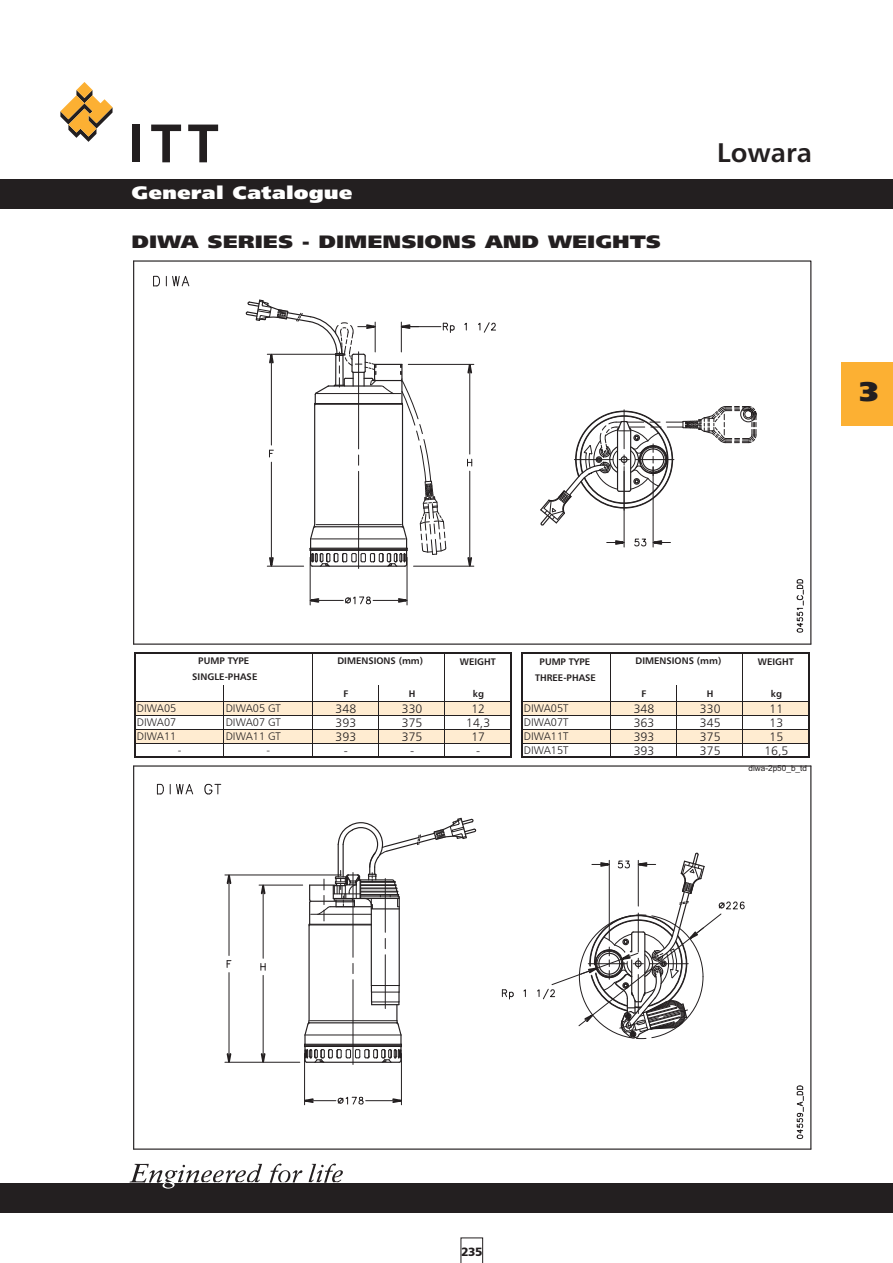
<style>
.page{position:relative;width:893px;height:1263px;background:#fff}
.page>*{position:absolute;margin:0;border:0;box-sizing:border-box;transform-origin:0 0}
.t1{font:27px "Humanist 777 BT Bold B";color:#231f20}
.t2{font:27px "Humanist 777 BT Extra Black B";color:#231f20;scale:1.2 1}
.t3{font:18px "Humanist 777 BT Extra Black B";color:#231f20;scale:1.2 1}
.t4{font:18px "Humanist 777 BT Extra Black B";color:#fff;scale:1.2 1}
.t5{font:12.3px "Humanist 777 BT Light B";color:#231f20}
.t6{font:12px "Humanist 777 BT Black B";color:#231f20}
.t7{font:10.95px "Humanist 777 BT Light B";color:#231f20}
.t8{font:9.45px "Humanist 777 BT Bold B";color:#231f20}
.t9{font:8.25px "Arial";letter-spacing:.005em;color:#231f20}
</style>
<div class="page">
<div style="left:0;top:179px;width:893px;height:30px;background:#231f20"></div>
<div style="left:0;top:1183px;width:893px;height:29px;background:#231f20"></div>
<svg style="left:60px;top:82px;width:53px;height:60px"></svg>
<div style="left:132px;top:125px;width:8px;height:37px;background:#231f20"></div>
<svg style="left:151px;top:125px;width:30px;height:37px"></svg>
<svg style="left:188px;top:125px;width:30px;height:37px"></svg>
<svg style="left:461px;top:1238px;width:22px;height:25px"></svg>
<svg style="left:270px;top:1163px;width:32px;height:20px"></svg>
<svg style="left:130px;top:1164px;width:132px;height:24px"></svg>
<svg style="left:309px;top:1163px;width:34px;height:20px"></svg>
<div style="left:842px;top:362px;width:51px;height:64px;background:#fcb033"></div>
<svg style="left:133px;top:260px;width:679px;height:385px"></svg>
<hr style="left:134px;top:643px;width:677px;height:2px;background:#231f20">
<div style="left:135px;top:702px;width:376px;height:14px;background:#ffecd1"></div>
<div style="left:522px;top:702px;width:287px;height:14px;background:#ffecd1"></div>
<div style="left:135px;top:729px;width:376px;height:14px;background:#ffecd1"></div>
<div style="left:522px;top:729px;width:287px;height:14px;background:#ffecd1"></div>
<hr style="left:135px;top:653px;width:376px;height:1px;background:#231f20">
<hr style="left:135px;top:701px;width:375px;height:1px;background:#231f20">
<hr style="left:135px;top:715px;width:375px;height:1px;background:#231f20">
<hr style="left:135px;top:729px;width:375px;height:1px;background:#231f20">
<hr style="left:135px;top:743px;width:375px;height:1px;background:#231f20">
<hr style="left:135px;top:757px;width:376px;height:1px;background:#231f20">
<hr style="left:134px;top:653px;width:1px;height:105px;background:#231f20">
<hr style="left:312px;top:654px;width:1px;height:103px;background:#231f20">
<hr style="left:445px;top:654px;width:1px;height:103px;background:#231f20">
<hr style="left:510px;top:654px;width:1px;height:104px;background:#231f20">
<hr style="left:521px;top:653px;width:1px;height:105px;background:#231f20">
<hr style="left:610px;top:654px;width:1px;height:103px;background:#231f20">
<hr style="left:743px;top:654px;width:1px;height:103px;background:#231f20">
<hr style="left:808px;top:654px;width:1px;height:104px;background:#231f20">
<hr style="left:223px;top:685px;width:1px;height:72px;background:#231f20">
<hr style="left:378px;top:685px;width:1px;height:72px;background:#231f20">
<hr style="left:676px;top:685px;width:1px;height:72px;background:#231f20">
<hr style="left:522px;top:653px;width:287px;height:1px;background:#231f20">
<hr style="left:522px;top:701px;width:286px;height:1px;background:#231f20">
<hr style="left:522px;top:715px;width:286px;height:1px;background:#231f20">
<hr style="left:522px;top:729px;width:286px;height:1px;background:#231f20">
<hr style="left:522px;top:743px;width:286px;height:1px;background:#231f20">
<hr style="left:522px;top:757px;width:287px;height:1px;background:#231f20">
<svg style="left:156px;top:783px;width:38px;height:12px"></svg>
<svg style="left:204px;top:783px;width:17px;height:12px"></svg>
<svg style="left:796px;top:1085px;width:8px;height:54px"></svg>
<svg style="left:337px;top:1096px;width:27px;height:9px"></svg>
<svg style="left:502px;top:989px;width:12px;height:10px"></svg>
<svg style="left:523px;top:989px;width:3px;height:8px"></svg>
<svg style="left:227px;top:960px;width:4px;height:7px"></svg>
<svg style="left:260px;top:963px;width:6px;height:7px"></svg>
<hr style="left:810px;top:766px;width:1px;height:383px;background:#231f20">
<hr style="left:133px;top:766px;width:1px;height:383px;background:#231f20">
<hr style="left:134px;top:765px;width:677px;height:2px;background:#231f20">
<hr style="left:134px;top:1148px;width:677px;height:2px;background:#231f20">
<hr style="left:353px;top:872px;width:1px;height:85px;background:#231f20">
<hr style="left:353px;top:980px;width:1px;height:84px;background:#231f20">
<hr style="left:385px;top:878px;width:1px;height:54px;background:#231f20">
<hr style="left:385px;top:955px;width:1px;height:53px;background:#231f20">
<hr style="left:305px;top:1100px;width:31px;height:1px;background:#231f20">
<hr style="left:304px;top:1053px;width:1px;height:52px;background:#231f20">
<hr style="left:401px;top:1053px;width:1px;height:52px;background:#231f20">
<hr style="left:366px;top:1100px;width:35px;height:1px;background:#231f20">
<hr style="left:229px;top:972px;width:1px;height:90px;background:#231f20">
<hr style="left:225px;top:1062px;width:75px;height:1px;background:#231f20">
<hr style="left:225px;top:875px;width:116px;height:1px;background:#231f20">
<hr style="left:229px;top:875px;width:1px;height:80px;background:#231f20">
<hr style="left:263px;top:975px;width:1px;height:87px;background:#231f20">
<hr style="left:259px;top:885px;width:44px;height:1px;background:#231f20">
<hr style="left:263px;top:885px;width:1px;height:73px;background:#231f20">
<hr style="left:308px;top:926px;width:2px;height:95px;background:#231f20">
<hr style="left:371px;top:905px;width:1px;height:80px;background:#231f20">
<hr style="left:399px;top:897px;width:1px;height:88px;background:#231f20">
<svg style="left:304px;top:985px;width:98px;height:78px"></svg>
<svg style="left:308px;top:817px;width:169px;height:110px"></svg>
<svg style="left:304px;top:1097px;width:11px;height:7px"></svg>
<svg style="left:391px;top:1097px;width:11px;height:7px"></svg>
<svg style="left:537px;top:852px;width:208px;height:187px"></svg>
<svg style="left:225px;top:1052px;width:8px;height:11px"></svg>
<svg style="left:225px;top:874px;width:8px;height:11px"></svg>
<svg style="left:260px;top:1052px;width:7px;height:11px"></svg>
<svg style="left:260px;top:875px;width:7px;height:20px"></svg>
<h2 class="t4" style="left:132px;top:184px;width:186px">General Catalogue</h2>
<h2 class="t3" style="left:132px;top:233px;width:443px">DIWA SERIES - DIMENSIONS AND WEIGHTS</h2>
<h1 class="t1" style="left:717px;top:139px;width:96px">Lowara</h1>
<h1 class="t2" style="left:859px;top:378px;width:17px">3</h1>
<p class="t8" style="left:198px;top:656px;width:52px">PUMP TYPE</p>
<p class="t8" style="left:636px;top:656px;width:87px">DIMENSIONS (mm)</p>
<p class="t8" style="left:192px;top:672px;width:67px">SINGLE-PHASE</p>
<p class="t8" style="left:337px;top:656px;width:87px">DIMENSIONS (mm)</p>
<p class="t8" style="left:460px;top:657px;width:37px">WEIGHT</p>
<p class="t8" style="left:540px;top:657px;width:52px">PUMP TYPE</p>
<p class="t8" style="left:758px;top:657px;width:37px">WEIGHT</p>
<p class="t8" style="left:535px;top:673px;width:62px">THREE-PHASE</p>
<p class="t8" style="left:343px;top:689px;width:6px">F</p>
<p class="t8" style="left:409px;top:689px;width:8px">H</p>
<p class="t8" style="left:473px;top:689px;width:13px">kg</p>
<p class="t8" style="left:642px;top:689px;width:6px">F</p>
<p class="t8" style="left:707px;top:689px;width:8px">H</p>
<p class="t8" style="left:771px;top:689px;width:13px">kg</p>
<p class="t7" style="left:137px;top:703px;width:41px">DIWA05</p>
<p class="t7" style="left:226px;top:703px;width:57px">DIWA05 GT</p>
<h3 class="t5" style="left:336px;top:702px;width:22px">348</h3>
<h3 class="t5" style="left:402px;top:702px;width:22px">330</h3>
<h3 class="t5" style="left:471px;top:702px;width:15px">12</h3>
<p class="t7" style="left:524px;top:703px;width:46px">DIWA05T</p>
<h3 class="t5" style="left:634px;top:702px;width:22px">348</h3>
<h3 class="t5" style="left:700px;top:702px;width:22px">330</h3>
<h3 class="t5" style="left:770px;top:702px;width:15px">11</h3>
<p class="t7" style="left:137px;top:717px;width:41px">DIWA07</p>
<p class="t7" style="left:226px;top:717px;width:57px">DIWA07 GT</p>
<h3 class="t5" style="left:336px;top:716px;width:22px">393</h3>
<h3 class="t5" style="left:402px;top:716px;width:22px">375</h3>
<h3 class="t5" style="left:466px;top:716px;width:26px">14,3</h3>
<p class="t7" style="left:524px;top:717px;width:46px">DIWA07T</p>
<h3 class="t5" style="left:634px;top:716px;width:22px">363</h3>
<h3 class="t5" style="left:700px;top:716px;width:22px">345</h3>
<h3 class="t5" style="left:770px;top:716px;width:15px">13</h3>
<p class="t7" style="left:137px;top:731px;width:41px">DIWA11</p>
<p class="t7" style="left:226px;top:731px;width:57px">DIWA11 GT</p>
<h3 class="t5" style="left:336px;top:730px;width:22px">393</h3>
<h3 class="t5" style="left:402px;top:730px;width:22px">375</h3>
<h3 class="t5" style="left:471px;top:730px;width:15px">17</h3>
<p class="t7" style="left:524px;top:731px;width:46px">DIWA11T</p>
<h3 class="t5" style="left:634px;top:730px;width:22px">393</h3>
<h3 class="t5" style="left:700px;top:730px;width:22px">375</h3>
<h3 class="t5" style="left:770px;top:730px;width:15px">15</h3>
<p class="t7" style="left:178px;top:745px;width:5px">-</p>
<p class="t7" style="left:266px;top:745px;width:5px">-</p>
<h3 class="t5" style="left:344px;top:744px;width:6px">-</h3>
<h3 class="t5" style="left:410px;top:744px;width:6px">-</h3>
<h3 class="t5" style="left:476px;top:744px;width:6px">-</h3>
<p class="t7" style="left:524px;top:745px;width:46px">DIWA15T</p>
<h3 class="t5" style="left:634px;top:744px;width:22px">393</h3>
<h3 class="t5" style="left:700px;top:744px;width:22px">375</h3>
<h3 class="t5" style="left:764px;top:744px;width:26px">16,5</h3>
<p class="t9" style="left:748px;top:765px;width:60px">diwa-2p50_b_td</p>
<p class="t6" style="left:461px;top:1246px;width:23px">235</p>
</div>
